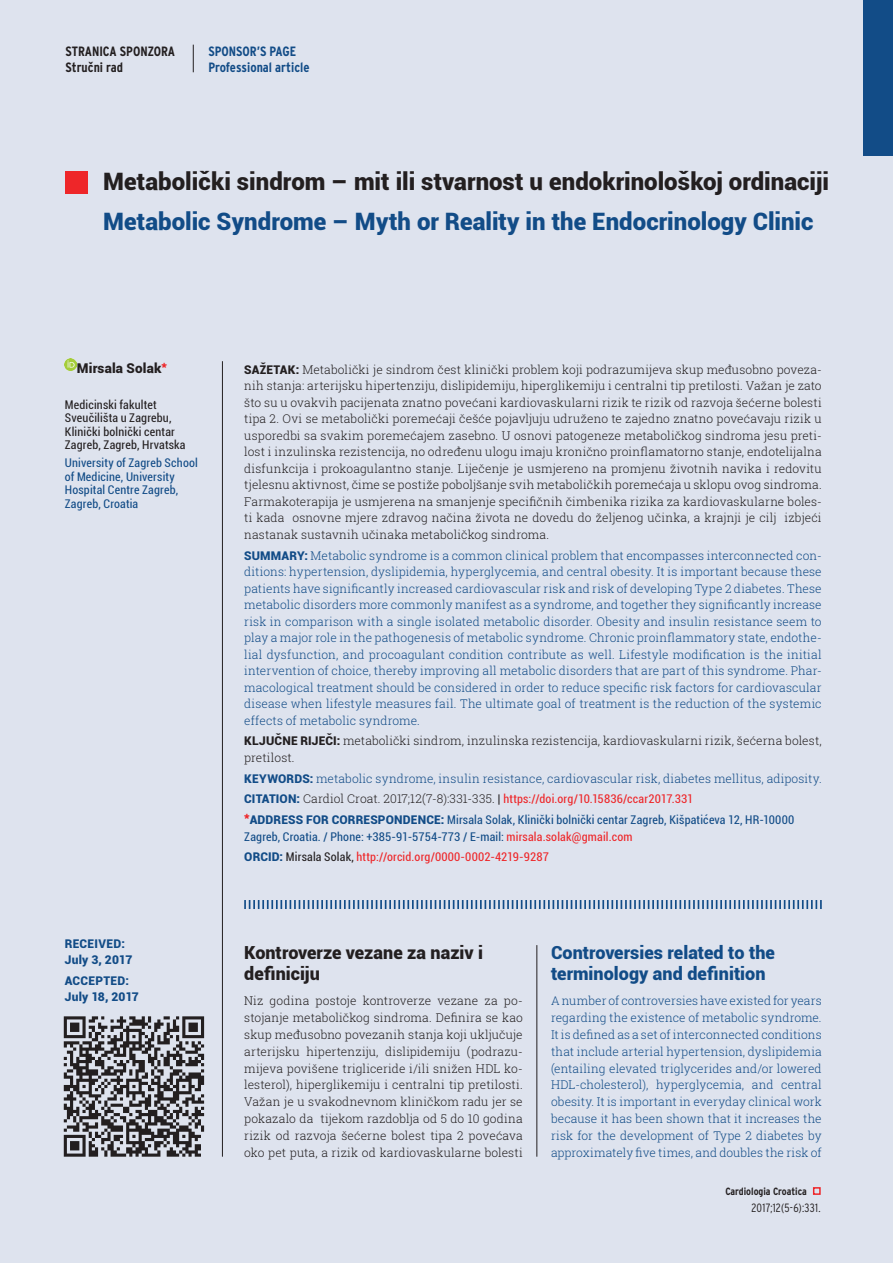
<style>
.page{position:relative;width:893px;height:1263px;background:#dee3ee}
.page>*{position:absolute;margin:0;border:0;box-sizing:border-box;transform-origin:0 0}
.t1{font:900 24px "Roboto";letter-spacing:.005em;color:#231f20}
.t2{font:900 24px "Roboto";color:#124c87}
.t3{font:900 18px/21.3px "Roboto";color:#124c87}
.t4{font:900 18px/21.3px "Roboto";color:#231f20}
.t5{font:700 condensed 13.5px/16.5px "Interstate";color:#124c87}
.t6{font:700 condensed 13.5px/16.5px "Interstate";color:#231f20}
.t7{font:900 13.5px "Roboto";color:#231f20}
.t8{font:300 12px/16.5px "Roboto Slab";letter-spacing:.01em;color:#231f20;text-align:justify}
.t9{font:300 12px/16.5px "Roboto Slab";letter-spacing:.01em;color:#124c87;text-align:justify}
.t10{font:condensed 12px/13.5px "Roboto";letter-spacing:.015em;color:#124c87}
.t11{font:condensed 12px/20.7px "Roboto";letter-spacing:.015em;color:#ee2629}
.t12{font:condensed 12px/13.5px "Roboto";letter-spacing:.015em;color:#231f20}
.t13{font:900 12px/16.5px "Roboto";letter-spacing:.02em;color:#124c87}
.t14{font:300 condensed 12px "Interstate";letter-spacing:.025em;color:#231f20}
.t15{font:700 condensed 10.5px "Interstate";color:#231f20}
.s1{font-family:"Roboto";font-weight:900}
.s2{font-weight:900;font-stretch:normal}
.s3{font-family:"Roboto Slab";font-weight:300;font-stretch:normal;color:#231f20}
.s4{font-family:"Roboto Slab";font-weight:700;font-stretch:normal;color:#231f20}
.s5{color:#ee2629}
.s6{color:#124c87}
.s7{font-weight:900;font-stretch:normal;color:#124c87}
.s8{color:#231f20}
</style>
<div class="page">
<div style="left:863px;top:0;width:30px;height:155px;background:#124c87"></div>
<div style="left:66px;top:171px;width:22px;height:22px;background:#ee2629"></div>
<hr style="left:222px;top:361px;width:1px;height:796px;background:#231f20">
<hr style="left:537px;top:945px;width:1px;height:212px;background:#231f20">
<svg style="left:244px;top:900px;width:578px;height:9px"></svg>
<div style="left:813px;top:1187px;width:8px;height:8px;border:2px solid #ee2629"></div>
<svg style="left:193px;top:45px;width:1px;height:27px"></svg>
<svg style="left:65px;top:358px;width:12px;height:12px"></svg>
<svg style="left:64px;top:1016px;width:140px;height:141px"></svg>
<p class="t6" style="left:66px;top:43px;width:111px">STRANICA SPONZORA<br>Stručni rad</p>
<p class="t5" style="left:208px;top:43px;width:103px">SPONSOR’S PAGE<br>Professional article</p>
<h1 class="t1" style="left:103px;top:164px;width:727px">Metabolički sindrom – mit ili stvarnost u endokrinološkoj ordinaciji</h1>
<h1 class="t2" style="left:103px;top:204px;width:712px">Metabolic Syndrome – Myth or Reality in the Endocrinology Clinic</h1>
<p class="t7" style="left:77px;top:359px;width:92px">Mirsala Solak<sup>*</sup></p>
<p class="t12" style="left:65px;top:397px;width:122px">Medicinski fakultet<br>Sveučilišta u Zagrebu,<br>Klinički bolnički centar<br>Zagreb, Zagreb, Hrvatska</p>
<p class="t10" style="left:65px;top:456px;width:135px">University of Zagreb School of Medicine, University<br>Hospital Centre Zagreb,<br>Zagreb, Croatia</p>
<p class="t13" style="left:65px;top:934px;width:69px">Received:<br>July 3, 2017</p>
<p class="t13" style="left:65px;top:972px;width:9px">Acc</p>
<p class="t13" style="left:65px;top:972px;width:76px;text-indent:24px">epted:<br>July 18, 2017</p>
<p class="t8" style="left:244px;top:361px;width:579px"><span class="s1">Sažetak:</span> Metabolički je sindrom čest klinički problem koji podrazumijeva skup međusobno poveza&shy;nih stanja: arterijsku hipertenziju, dislipidemiju, hiperglikemiju i centralni tip pretilosti. Važan je zato što su u ovakvih pacijenata znatno povećani kardiovaskularni rizik te rizik od razvoja šećerne bolesti tipa 2. Ovi se metabolički poremećaji češće pojavljuju udruženo te zajedno znatno povećavaju rizik u usporedbi sa svakim poremećajem zasebno. U osnovi patogeneze metaboličkog sindroma jesu preti&shy;lost i inzulinska rezistencija, no određenu ulogu imaju kronično proinflamatorno stanje, endotelijalna disfunkcija i prokoagulantno stanje. Liječenje je usmjereno na promjenu životnih navika i redovitu tjelesnu aktivnost, čime se postiže poboljšanje svih metaboličkih poremećaja u sklopu ovog sindroma.<br>Farmakoterapija je usmjerena na smanjenje specifičnih čimbenika rizika za kardiovaskularne boles&shy;ti kada osnovne mjere zdravog načina života ne dovedu do željenog učinka, a krajnji je cilj izbjeći nastanak sustavnih učinaka metaboličkog sindroma.</p>
<p class="t9" style="left:244px;top:547px;width:579px"><span class="s1">Summary:</span> Metabolic syndrome is a common clinical problem that encompasses interconnected con&shy;ditions: hypertension, dyslipidemia, hyperglycemia, and central obesity. It is important because these patients have significantly increased cardiovascular risk and risk of developing Type 2 diabetes. These metabolic disorders more commonly manifest as a syndrome, and together they significantly increase risk in comparison with a single isolated metabolic disorder. Obesity and insulin resistance seem to play a major role in the pathogenesis of metabolic syndrome. Chronic proinflammatory state, endothe&shy;lial dysfunction, and procoagulant condition contribute as well. Lifestyle modification is the initial intervention of choice, thereby improving all metabolic disorders that are part of this syndrome. Phar&shy;macological treatment should be considered in order to reduce specific risk factors for cardiovascular disease when lifestyle measures fail. The ultimate goal of treatment is the reduction of the systemic effects of metabolic syndrome.</p>
<p class="t8" style="left:244px;top:732px;width:579px"><span class="s1">Ključne riječi:</span> metabolički sindrom, inzulinska rezistencija, kardiovaskularni rizik, šećerna bolest, pretilost.</p>
<p class="t9" style="left:244px;top:770px;width:579px"><span class="s1">Keywords:</span> metabolic syndrome, insulin resistance, cardiovascular risk, diabetes mellitus, adiposity.</p>
<p class="t13" style="left:244px;top:790px;width:15px">CITATION</p>
<p class="t10" style="left:244px;top:788px;width:551px;line-height:20.7px;text-indent:52px"><span class="s2">:</span> <span class="s3">Cardiol Croat. 2017;12(7-8):331-335.</span> <span class="s4">|</span> <span class="s5">https://doi.org/10.15836/ccar2017.331<br></span><sup>*</sup><span class="s2">Address for correspondence:</span> Mirsala Solak, Klinički bolnički centar Zagreb, Kišpatićeva 12, HR-10000</p>
<p class="t11" style="left:244px;top:825px;width:390px"><span class="s6">Zagreb, Croatia. / Phone: +385-91-5754-773 / E-mail:</span> mirsala.solak@gmail.com<br><span class="s7">ORCID:</span> <span class="s8">Mirsala Solak,</span> http://orcid.org/0000-0002-4219-9287</p>
<h2 class="t4" style="left:244px;top:941px;width:240px">Kontroverze vezane za naziv i definiciju</h2>
<p class="t8" style="left:244px;top:992px;width:280px">Niz godina postoje kontroverze vezane za po&shy;stojanje metaboličkog sindroma. Definira se kao skup međusobno povezanih stanja koji uključuje arterijsku hipertenziju, dislipidemiju (podrazu&shy;mijeva povišene trigliceride i/ili snižen HDL ko&shy;lesterol), hiperglikemiju i centralni tip pretilosti.<br>Važan je u svakodnevnom kliničkom radu jer se pokazalo da tijekom razdoblja od 5 do 10 godina rizik od razvoja šećerne bolest tipa 2 povećava oko pet puta, a rizik od kardiovaskularne bolesti</p>
<h2 class="t3" style="left:551px;top:941px;width:225px">Controversies related to the terminology and definition</h2>
<p class="t9" style="left:551px;top:992px;width:272px">A number of controversies have existed for years regarding the existence of metabolic syndrome.<br>It is defined as a set of interconnected conditions that include arterial hypertension, dyslipidemia (entailing elevated triglycerides and/or lowered HDL-cholesterol), hyperglycemia, and central obesity. It is important in everyday clinical work because it has been shown that it increases the risk for the development of Type 2 diabetes by approximately five times, and doubles the risk of</p>
<p class="t15" style="left:725px;top:1185px;width:83px">Cardiologia Croatica</p>
<p class="t14" style="left:751px;top:1201px;width:71px">2017;12(5-6):331.</p>
<p class="t14" style="left:785px;top:1201px;width:15px">78</p>
</div>
